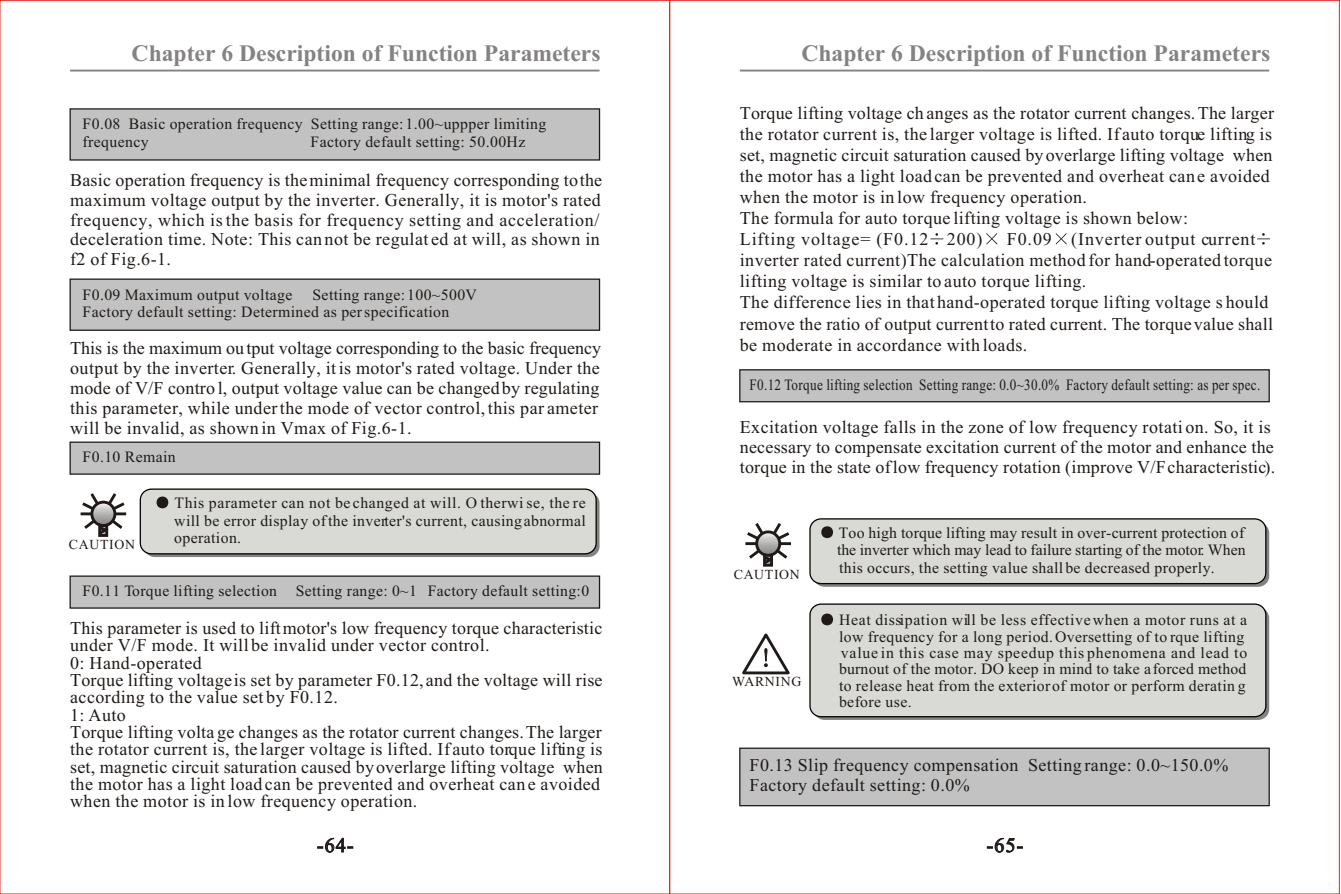
<style>
.page{position:relative;width:1341px;height:894px;background:#fff}
.page>*{position:absolute;margin:0;border:0;box-sizing:border-box;transform-origin:0 0}
.t1{font:700 23.62px "Times New Roman";color:#858282}
.t2{font:20.25px "Times New Roman";color:#1f1a17}
.t3{font:18px/20px "Times New Roman";letter-spacing:.025em;color:#1f1a17}
.t4{font:15.75px/17.6px "Times New Roman";letter-spacing:.025em;color:#1f1a17}
.t5{font:15.75px "Times New Roman";letter-spacing:.025em;color:#1f1a17;scale:.83 1}
.t6{font:13.72px "Times New Roman";letter-spacing:.05em;color:#1f1a17}
</style>
<div class="page">
<hr style="left:70px;top:70px;width:530px;height:1px;background:#858282">
<svg style="left:144px;top:492px;width:456px;height:65px;background:#747272"></svg>
<div style="left:140px;top:488px;width:457px;height:66px;background:#d9d9d6;border:1px solid #000;border-radius:11px"></div>
<svg style="left:157px;top:496px;width:11px;height:12px"></svg>
<div style="left:70px;top:108px;width:530px;height:52px;background:#c2c2c2;border:1px solid #1f1a17"></div>
<div style="left:70px;top:278px;width:530px;height:53px;background:#c2c2c2;border:1px solid #1f1a17"></div>
<div style="left:70px;top:441px;width:530px;height:33px;background:#c2c2c2;border:1px solid #1f1a17"></div>
<div style="left:70px;top:575px;width:530px;height:33px;background:#c2c2c2;border:1px solid #1f1a17"></div>
<svg style="left:80px;top:493px;width:47px;height:44px"></svg>
<svg style="left:930px;top:233px;width:13px;height:11px"></svg>
<svg style="left:986px;top:233px;width:11px;height:11px"></svg>
<svg style="left:1056px;top:233px;width:11px;height:11px"></svg>
<svg style="left:1257px;top:233px;width:13px;height:11px"></svg>
<hr style="left:740px;top:70px;width:529px;height:1px;background:#858282">
<div style="left:739px;top:369px;width:531px;height:33px;background:#c2c2c2;border:1px solid #1f1a17"></div>
<svg style="left:813px;top:522px;width:456px;height:64px"></svg>
<div style="left:809px;top:518px;width:457px;height:66px;background:#d9d9d6;border:1px solid #000;border-radius:11px"></div>
<svg style="left:821px;top:526px;width:12px;height:12px"></svg>
<svg style="left:813px;top:607px;width:456px;height:112px"></svg>
<div style="left:809px;top:603px;width:457px;height:114px;background:#d9d9d6;border:1px solid #000;border-radius:11px"></div>
<svg style="left:821px;top:613px;width:12px;height:12px"></svg>
<div style="left:739px;top:747px;width:531px;height:59px;background:#c2c2c2;border:1px solid #1f1a17"></div>
<svg style="left:745px;top:523px;width:46px;height:44px"></svg>
<svg style="left:742px;top:633px;width:48px;height:42px"></svg>
<h1 class="t1" style="left:132px;top:45px;width:471px">Chapter 6 Description of Function Parameters</h1>
<p class="t4" style="left:83px;top:117px;width:465px">F0.08 Basic operation frequency Setting range: 1.00~uppper limiting frequency</p>
<p class="t4" style="left:311px;top:134px;width:216px">Factory default setting: 50.00Hz</p>
<p class="t3" style="left:70px;top:171px;width:534px">Basic operation frequency is the minimal frequency corresponding to the maximum voltage output by the inverter. Generally, it is motor's rated frequency, which is the basis for frequency setting and acceleration/ deceleration time. Note: This can not be regulat ed at will, as shown in f2 of Fig.6-1.</p>
<p class="t4" style="left:83px;top:287px;width:211px">F0.09 Maximum output voltage</p>
<p class="t4" style="left:83px;top:287px;width:396px;text-indent:230px">Setting range: 100~500V<br>Factory default setting: Determined as per specification</p>
<p class="t3" style="left:70px;top:340px;width:532px">This is the maximum ou tput voltage corresponding to the basic frequency output by the inverter. Generally, it is motor's rated voltage. Under the mode of V/F contro l, output voltage value can be changed by regulating this parameter, while under the mode of vector control, this par ameter will be invalid, as shown in Vmax of Fig.6-1.</p>
<p class="t4" style="left:83px;top:449px;width:95px">F0.10 Remain</p>
<p class="t6" style="left:69px;top:539px;width:68px">CAUTION</p>
<p class="t4" style="left:174px;top:495px;width:413px;text-align:justify">This parameter can not be changed at will. O therwise, the re will be error display of the inverter's current, causing abnormal operation.</p>
<p class="t4" style="left:83px;top:583px;width:508px">F0.11 Torque lifting selection Setting range: 0~1 Factory default setting:0</p>
<p class="t3" style="left:70px;top:621px;width:534px;line-height:17.3px">This parameter is used to lift motor's low frequency torque characteristic under V/F mode. It will be invalid under vector control.<br>0: Hand-operated<br>Torque lifting voltage is set by parameter F0.12, and the voltage will rise according to the value set by F0.12.<br>1: Auto<br>Torque lifting volta ge changes as the rotator current changes. The larger the rotator current is, the larger voltage is lifted. If auto torque lifting is set, magnetic circuit saturation caused by overlarge lifting voltage when the motor has a light load can be prevented and overheat can e avoided when the motor is in low frequency operation.</p>
<p class="t2" style="left:317px;top:837px;width:38px">-64-</p>
<h1 class="t1" style="left:801px;top:45px;width:471px">Chapter 6 Description of Function Parameters</h1>
<p class="t3" style="left:740px;top:104px;width:536px;line-height:21.2px">Torque lifting voltage ch anges as the rotator current changes. The larger the rotator current is, the larger voltage is lifted. If auto torque lifting is set, magnetic circuit saturation caused by overlarge lifting voltage when the motor has a light load can be prevented and overheat can e avoided when the motor is in low frequency operation.<br>The formula for auto torque lifting voltage is shown below:<br>Lifting voltage= (F0.12 200)</p>
<p class="t3" style="left:740px;top:230px;width:535px;line-height:21.2px;text-indent:267px">F0.09 (Inverter output current inverter rated current)The calculation method for hand-operated torque lifting voltage is similar to auto torque lifting.<br>The difference lies in that hand-operated torque lifting voltage s hould remove the ratio of output current to rated current. The torque value shall be moderate in accordance with loads.</p>
<p class="t5" style="left:750px;top:378px;width:617px">F0.12 Torque lifting selection Setting range: 0.0~30.0% Factory default setting: as per spec.</p>
<p class="t3" style="left:740px;top:418px;width:537px">Excitation voltage falls in the zone of low frequency rotati on. So, it is necessary to compensate excitation current of the motor and enhance the torque in the state of low frequency rotation (improve V/F characteristic).</p>
<p class="t6" style="left:734px;top:569px;width:68px">CAUTION</p>
<p class="t6" style="left:732px;top:676px;width:71px">WARNING</p>
<p class="t4" style="left:837px;top:525px;width:410px;text-align:justify">Too high torque lifting may result in over-current protection of the inverter which may lead to failure starting of the motor. When this occurs, the setting value shall be decreased properly.</p>
<p class="t4" style="left:839px;top:613px;width:410px;line-height:16.4px">Heat dissipation will be less effective when a motor runs at a low frequency for a long period. Oversetting of to rque lifting value in this case may speedup this phenomena and lead to burnout of the motor. DO keep in mind to take a forced method to release heat from the exterior of motor or perform deratin g before use.</p>
<p class="t3" style="left:750px;top:756px;width:480px">F0.13 Slip frequency compensation Setting range: 0.0~150.0%<br>Factory default setting: 0.0%</p>
<p class="t2" style="left:987px;top:837px;width:38px">-65-</p>
</div>
